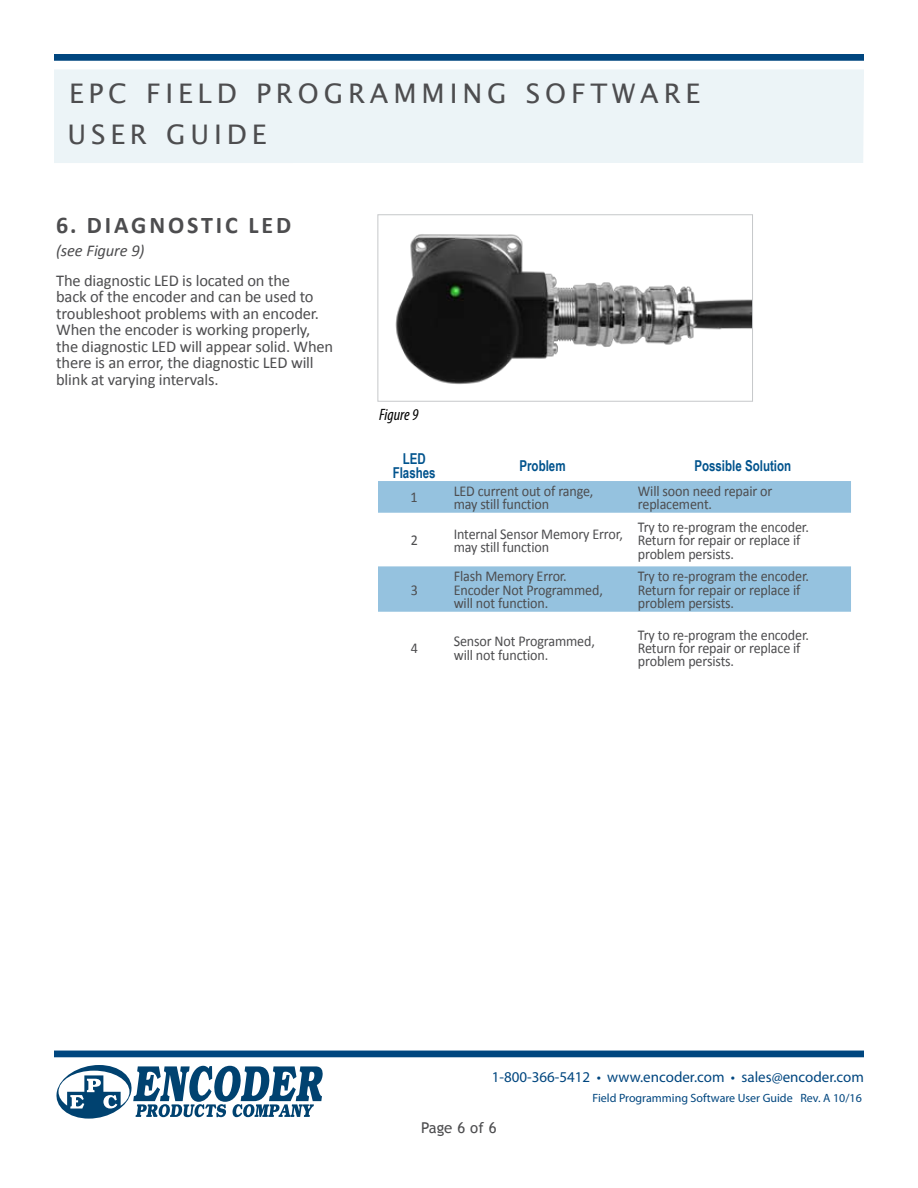
<style>
.page{position:relative;width:918px;height:1188px;background:#fff}
.page>*{position:absolute;margin:0;border:0;box-sizing:border-box;transform-origin:0 0}
.t1{font:27px/40.5px "Lucida Sans Unicode";letter-spacing:.18em;color:#4d4d4f}
.t2{font:700 24px "Calibri";letter-spacing:.12em;color:#4d4d4f}
.t3{font:16.5px/16.5px "Calibri";letter-spacing:-.01em;color:#4d4d4f}
.t4{font:italic 16.5px "Calibri";letter-spacing:-.01em;color:#4d4d4f}
.t5{font:italic condensed 16.5px "Myriad Pro";color:#000}
.t6{font:15px/13.4px "Calibri";letter-spacing:-.01em;color:#4d4d4f;scale:.94 1}
.t7{font:15px "Myriad Pro";color:#00467f}
.t8{font:700 15px/13.4px "Arial Narrow";color:#00538d;text-align:center;scale:.94 1}
.t9{font:15px "Trebuchet MS";color:#4d4d4f}
.t10{font:12px "Myriad Pro";color:#00467f}
</style>
<div class="page">
<div style="left:54px;top:69px;width:810px;height:94px;background:#ecf4f7"></div>
<div style="left:54px;top:54px;width:810px;height:7px;background:#00467f"></div>
<div style="left:54px;top:1051px;width:810px;height:6px;background:#00467f"></div>
<svg style="left:56px;top:1065px;width:267px;height:54px"></svg>
<img style="left:395px;top:234px;width:356px;height:150px">
<div style="left:377px;top:214px;width:376px;height:188px;border:1px solid #c6c8ca"></div>
<svg style="left:378px;top:481px;width:473px;height:131px;fill:#95c2df"></svg>
<h1 class="t1" style="left:68px;top:74px;width:614px">EPC FIE LD PROGRAMMING SOF TWARE<br>USER</h1>
<h1 class="t1" style="left:166px;top:114px;width:99px">GU IDE</h1>
<h2 class="t2" style="left:56px;top:209px;width:237px">6. DIAGNOSTIC LED</h2>
<p class="t4" style="left:56px;top:239px;width:90px">(see Figure 9)</p>
<p class="t3" style="left:56px;top:272px;width:279px">The diagnostic LED is located on the<br>back of the encoder and can be used to troubleshoot problems with an encoder.<br>When the encoder is working properly, the diagnostic LED will appear solid. When there is an error, the diagnostic LED will blink at varying intervals.</p>
<p class="t5" style="left:379px;top:404px;width:41px">Figure 9</p>
<p class="t8" style="left:393px;top:452px;width:47px">LED<br>Flashes</p>
<p class="t8" style="left:519px;top:458px;width:51px">Problem</p>
<p class="t8" style="left:694px;top:458px;width:105px">Possible Solution</p>
<p class="t6" style="left:411px;top:491px;width:9px">1</p>
<p class="t6" style="left:454px;top:484px;width:150px">LED current out of range, may still function</p>
<p class="t6" style="left:638px;top:484px;width:145px">Will soon need repair or replacement.</p>
<p class="t6" style="left:411px;top:534px;width:9px">2</p>
<p class="t6" style="left:454px;top:527px;width:181px">Internal Sensor Memory Error, may still function</p>
<p class="t6" style="left:638px;top:520px;width:183px">Try to re-program the encoder.<br>Return for repair or replace if problem persists.</p>
<p class="t6" style="left:411px;top:583px;width:9px">3</p>
<p class="t6" style="left:454px;top:570px;width:160px">Flash Memory Error.<br>Encoder Not Programmed, will not function.</p>
<p class="t6" style="left:638px;top:570px;width:183px">Try to re-program the encoder.<br>Return for repair or replace if problem persists.</p>
<p class="t6" style="left:411px;top:641px;width:9px">4</p>
<p class="t6" style="left:454px;top:635px;width:152px">Sensor Not Programmed, will not function.</p>
<p class="t6" style="left:638px;top:628px;width:183px">Try to re-program the encoder.<br>Return for repair or replace if problem persists.</p>
<p class="t7" style="left:492px;top:1068px;width:374px">1-800-366-5412 • www.encoder.com • sales@encoder.com</p>
<p class="t10" style="left:593px;top:1091px;width:271px">Field Programming Software User Guide Rev. A 10/16</p>
<p class="t9" style="left:421px;top:1119px;width:77px">Page 6 of 6</p>
</div>
